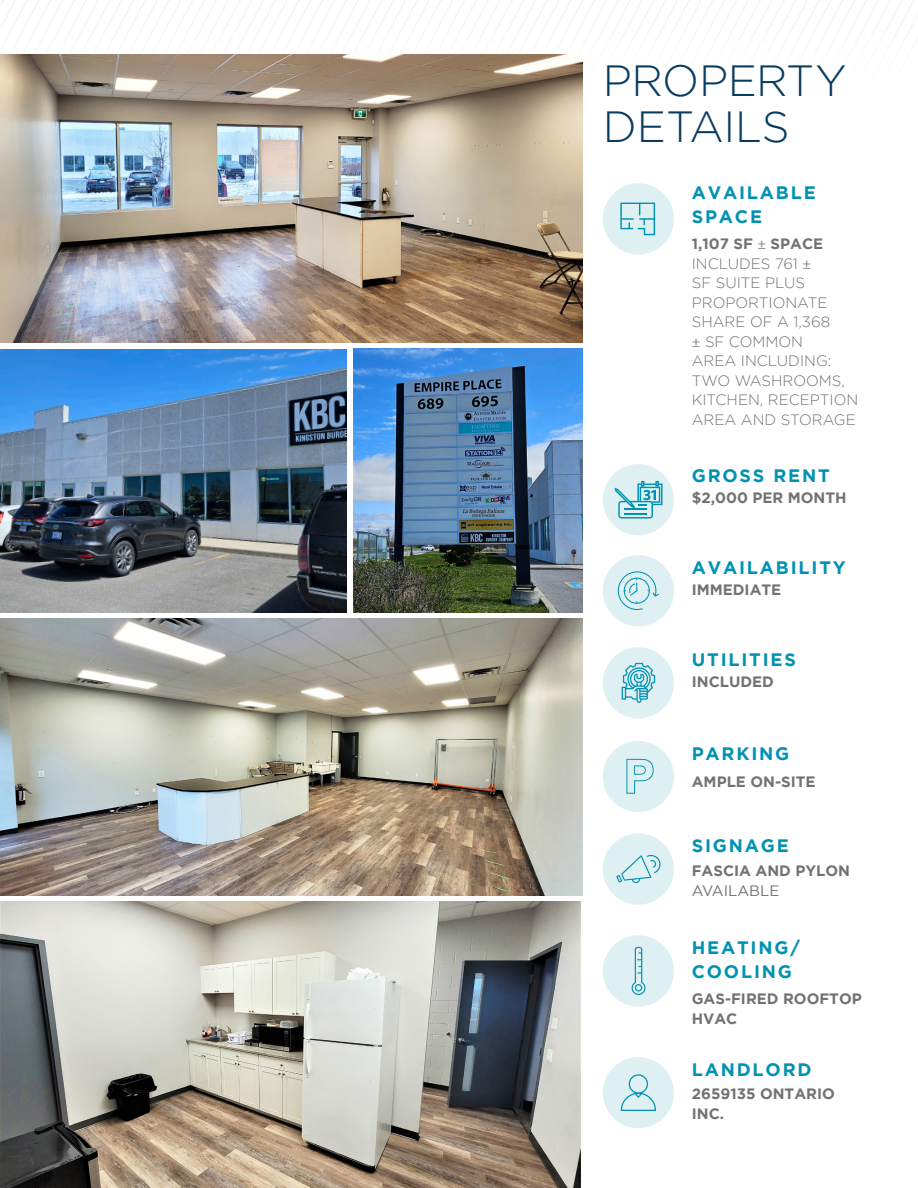
<style>
.page{position:relative;width:918px;height:1188px;background:#fff}
.page>*{position:absolute;margin:0;border:0;box-sizing:border-box;transform-origin:0 0}
.Page_Headline{font:300 43.5px "Gotham";letter-spacing:-.01em;color:#083b60}
.t1{font:700 18px/24px "Gotham";letter-spacing:.1em;color:#0092b3}
.t2{font:300 15px/19.5px "Gotham";color:#717271}
.t3{font:700 15px/19.5px "Gotham";color:#717271}
.t4{font:15px "Gotham";color:#717271}
.s1{font-family:"Minion Pro";font-weight:400}
</style>
<div class="page">
<div style="left:603px;top:183px;width:71px;height:72px;background:#dff0f3;border-radius:50%"></div>
<svg style="left:2px;top:0;width:916px;height:88px"></svg>
<svg style="left:620px;top:203px;width:35px;height:32px"></svg>
<div style="left:603px;top:555px;width:71px;height:71px;background:#dff0f3;border-radius:50%"></div>
<svg style="left:618px;top:571px;width:41px;height:39px"></svg>
<div style="left:603px;top:647px;width:71px;height:72px;background:#dff0f3;border-radius:50%"></div>
<svg style="left:622px;top:663px;width:33px;height:40px"></svg>
<div style="left:603px;top:741px;width:71px;height:71px;background:#dff0f3;border-radius:50%"></div>
<svg style="left:626px;top:759px;width:28px;height:35px"></svg>
<div style="left:603px;top:833px;width:71px;height:72px;background:#dff0f3;border-radius:50%"></div>
<svg style="left:616px;top:855px;width:45px;height:28px"></svg>
<div style="left:603px;top:935px;width:71px;height:72px;background:#dff0f3;border-radius:50%"></div>
<div style="left:603px;top:1057px;width:71px;height:71px;background:#dff0f3;border-radius:50%"></div>
<svg style="left:621px;top:1074px;width:35px;height:37px"></svg>
<div style="left:603px;top:464px;width:71px;height:71px;background:#dff0f3;border-radius:50%"></div>
<svg style="left:614px;top:481px;width:49px;height:37px"></svg>
<svg style="left:632px;top:947px;width:14px;height:48px"></svg>
<img style="left:0;top:54px;width:582px;height:289px">
<img style="left:0;top:618px;width:582px;height:278px">
<img style="left:0;top:902px;width:580px;height:286px">
<img style="left:354px;top:348px;width:228px;height:265px">
<img style="left:0;top:350px;width:347px;height:263px">
<img style="left:129px;top:445px;width:90px;height:21px">
<p class="Page_Headline" style="left:603px;top:57px;width:245px">PROPERTY</p>
<p class="Page_Headline" style="left:603px;top:103px;width:188px">DETAILS</p>
<p class="t1" style="left:692px;top:180px;width:125px">AVAILABLE<br>SPACE</p>
<p class="t3" style="left:692px;top:234px;width:133px">1,107 SF <span class="s1">±</span> SPACE</p>
<p class="t2" style="left:692px;top:254px;width:168px">INCLUDES 761 <span class="s1">±<br></span>SF SUITE PLUS<br>PROPORTIONATE<br>SHARE OF A 1,368<br><span class="s1">±</span> SF COMMON<br>AREA INCLUDING:<br>TWO WASHROOMS,<br>KITCHEN, RECEPTION<br>AREA AND STORAGE</p>
<p class="t1" style="left:692px;top:463px;width:140px">GROSS RENT</p>
<p class="t3" style="left:692px;top:487px;width:156px">$2,000 PER MONTH</p>
<p class="t1" style="left:692px;top:555px;width:155px">AVAILABILITY</p>
<p class="t3" style="left:692px;top:580px;width:91px">IMMEDIATE</p>
<p class="t1" style="left:692px;top:647px;width:106px">UTILITIES</p>
<p class="t3" style="left:692px;top:672px;width:84px">INCLUDED</p>
<p class="t1" style="left:692px;top:741px;width:99px">PARKING</p>
<p class="t3" style="left:692px;top:772px;width:125px">AMPLE ON-SITE</p>
<p class="t1" style="left:692px;top:834px;width:99px">SIGNAGE</p>
<p class="t3" style="left:692px;top:861px;width:160px">FASCIA AND PYLON</p>
<p class="t4" style="left:692px;top:882px;width:89px">AVAILABLE</p>
<p class="t1" style="left:692px;top:935px;width:110px">HEATING/<br>COOLING</p>
<p class="t3" style="left:692px;top:989px;width:172px">GAS-FIRED ROOFTOP<br>HVAC</p>
<p class="t1" style="left:692px;top:1057px;width:121px">LANDLORD</p>
<p class="t3" style="left:692px;top:1084px;width:145px">2659135 ONTARIO<br>INC.</p>
</div>
